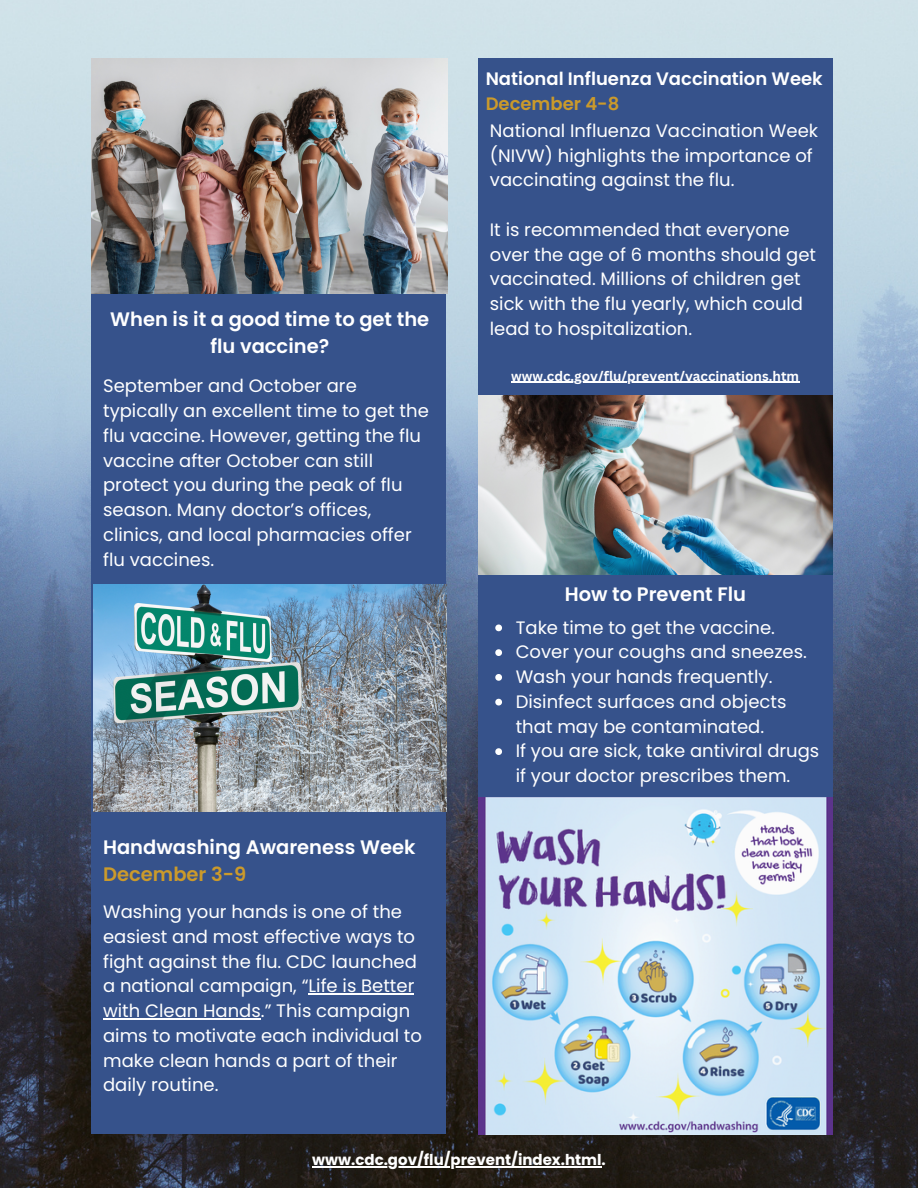
<style>
.page{position:relative;width:918px;height:1188px;background:#fff}
.page>*{position:absolute;margin:0;border:0;box-sizing:border-box;transform-origin:0 0}
.t1{font:600 19.5px/27px "Poppins";color:#fff}
.t2{font:18px/24.8px "Poppins";color:#fff}
.t3{font:600 18px "Poppins";color:#fff}
.t4{font:600 18px "Poppins";color:#cb9a2b}
.t5{font:700 15px "Poppins";color:#fff}
.t6{font:700 13.5px "Canva Sans";color:#fff}
.s1{color:#cb9a2b}
</style>
<div class="page">
<img style="left:0;top:0;width:918px;height:1188px">
<div style="left:92px;top:58px;width:354px;height:1076px;background:#36528b"></div>
<img style="left:92px;top:58px;width:355px;height:236px">
<div style="left:478px;top:58px;width:355px;height:1076px;background:#36528b"></div>
<img style="left:478px;top:395px;width:355px;height:179px">
<img style="left:93px;top:585px;width:354px;height:227px">
<img style="left:478px;top:798px;width:355px;height:336px">
<svg style="left:495px;top:625px;width:7px;height:6px"></svg>
<svg style="left:495px;top:649px;width:7px;height:7px"></svg>
<svg style="left:495px;top:674px;width:7px;height:7px"></svg>
<svg style="left:495px;top:699px;width:7px;height:7px"></svg>
<svg style="left:495px;top:748px;width:7px;height:7px"></svg>
<hr style="left:312px;top:1166px;width:290px;height:1px;background:#fff">
<hr style="left:309px;top:993px;width:105px;height:1px;background:#fff">
<hr style="left:103px;top:1018px;width:158px;height:1px;background:#fff">
<hr style="left:511px;top:382px;width:289px;height:1px;background:#fff">
<p class="t3" style="left:486px;top:66px;width:339px">National Influenza Vaccination Week</p>
<p class="t4" style="left:486px;top:91px;width:135px">December 4-8</p>
<p class="t2" style="left:490px;top:118px;width:330px">National Influenza Vaccination Week (NIVW) highlights the importance of vaccinating against the flu.</p>
<p class="t2" style="left:490px;top:217px;width:328px">It is recommended that everyone over the age of 6 months should get vaccinated. Millions of children get sick with the flu yearly, which could</p>
<p class="t1" style="left:110px;top:306px;width:321px">When is it a good time to get the</p>
<p class="t2" style="left:490px;top:316px;width:204px">lead to hospitalization.</p>
<p class="t1" style="left:210px;top:333px;width:120px">flu vaccine?</p>
<p class="t2" style="left:103px;top:374px;width:327px">September and October are typically an excellent time to get the flu vaccine. However, getting the flu vaccine after October can still protect you during the peak of flu season. Many doctor’s offices, clinics, and local pharmacies offer flu vaccines.</p>
<p class="t1" style="left:103px;top:833px;width:314px">Handwashing Awareness Week<br><span class="s1">December 3-9</span></p>
<p class="t2" style="left:103px;top:899px;width:320px">Washing your hands is one of the easiest and most effective ways to fight against the flu. CDC launched a national campaign, “Life is Better with Clean Hands.” This campaign aims to motivate each individual to make clean hands a part of their daily routine.</p>
<p class="t6" style="left:511px;top:366px;width:289px">www.cdc.gov/flu/prevent/vaccinations.htm</p>
<p class="t1" style="left:565px;top:581px;width:183px">How to Prevent Flu</p>
<p class="t2" style="left:516px;top:615px;width:261px">Take time to get the vaccine.</p>
<p class="t2" style="left:516px;top:640px;width:293px">Cover your coughs and sneezes.</p>
<p class="t2" style="left:516px;top:664px;width:258px">Wash your hands frequently.</p>
<p class="t2" style="left:516px;top:689px;width:272px">Disinfect surfaces and objects that may be contaminated.</p>
<p class="t2" style="left:516px;top:739px;width:305px">If you are sick, take antiviral drugs if your doctor prescribes them.</p>
<p class="t5" style="left:312px;top:1149px;width:295px">www.cdc.gov/flu/prevent/index.html.</p>
</div>
